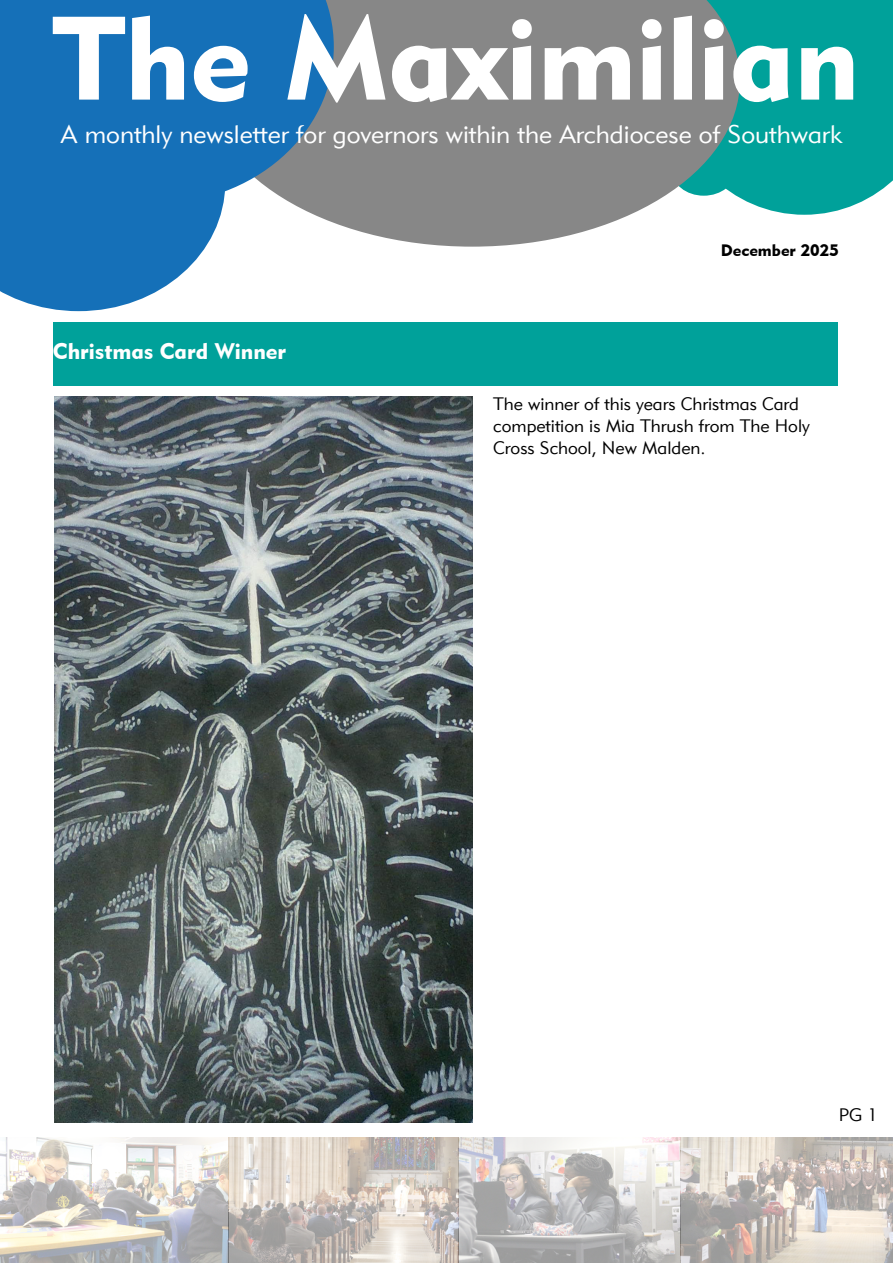
<style>
.page{position:relative;width:893px;height:1263px;background:#fff}
.page>*{position:absolute;margin:0;border:0;box-sizing:border-box;transform-origin:0 0}
.t1{font:117px "Geometric 415 BT Black A";color:#fff}
.t2{font:25.5px "Geometric 415 BT Lite A";color:#fff}
.t3{font:22.5px "Geometric 415 BT Black A";color:#fff}
.t4{font:18px/21.6px "Geometric 415 BT Lite A";color:#000}
.t5{font:16.5px "Geometric 415 BT Black A";color:#000}
</style>
<div class="page">
<div style="left:740px;top:0;width:153px;height:215px;background:#00a19a"></div>
<svg style="left:293px;top:0;width:447px;height:247px;background:#8d9392"></svg>
<svg style="left:0;top:204px;width:224px;height:107px;fill:#1570b8"></svg>
<svg style="left:0;top:0;width:334px;height:204px;background:#2073b5"></svg>
<img style="left:1px;top:1137px;width:892px;height:126px">
<div style="left:53px;top:322px;width:785px;height:64px;background:#00a19a"></div>
<img style="left:54px;top:397px;width:418px;height:725px">
<h1 class="t1" style="left:53px;top:-13px;width:808px">The Maximilian</h1>
<h2 class="t2" style="left:61px;top:118px;width:783px">A monthly newsletter for governors within the Archdiocese of Southwark</h2>
<p class="t3" style="left:53px;top:338px;width:235px">Christmas Card Winner</p>
<p class="t5" style="left:721px;top:240px;width:120px">December 2025</p>
<p class="t4" style="left:493px;top:393px;width:318px">The winner of this years Christmas Card competition is Mia Thrush from The Holy<br>Cross School, New Malden.</p>
<p class="t4" style="left:839px;top:1103px;width:40px">PG 1</p>
</div>
